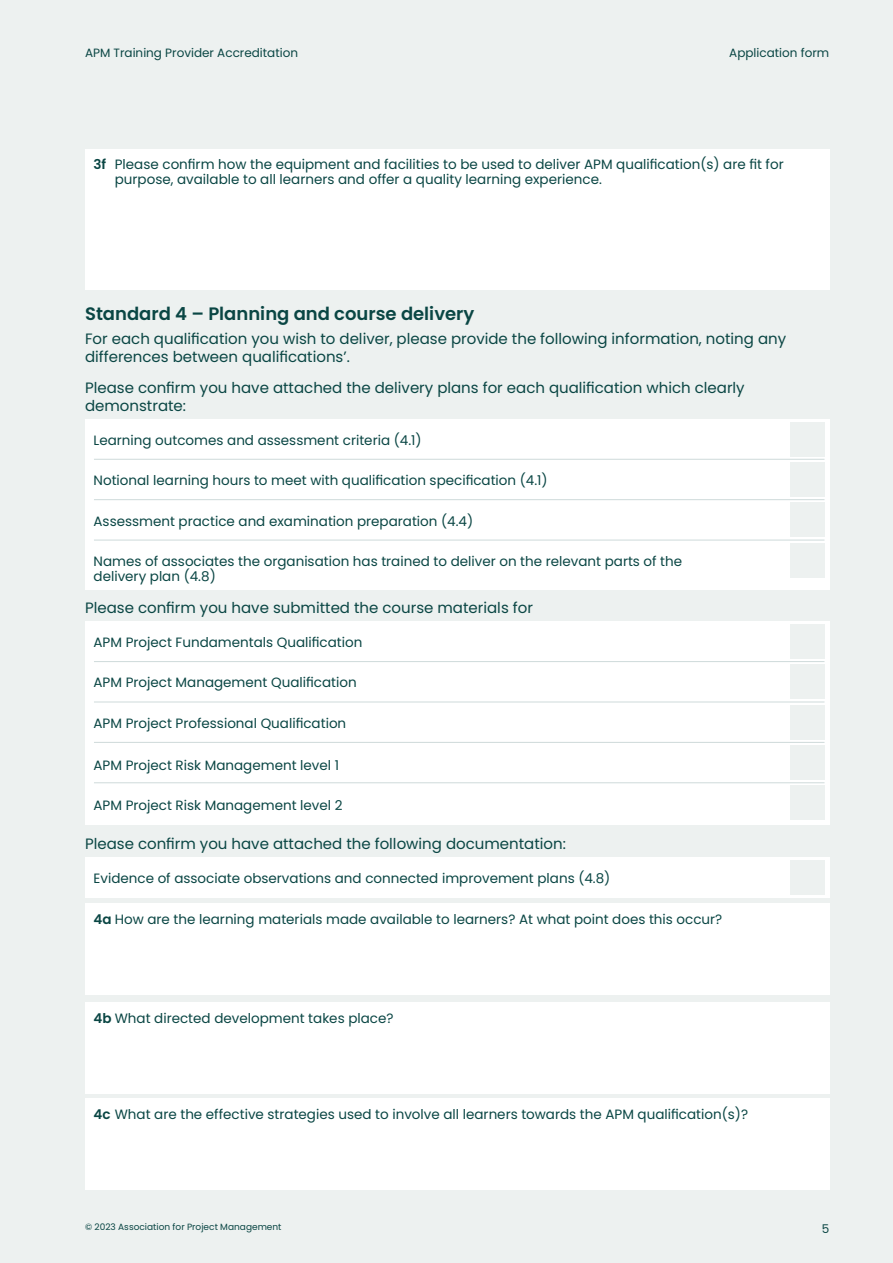
<style>
.page{position:relative;width:893px;height:1263px;background:#edf1f0}
.page>*{position:absolute;margin:0;border:0;box-sizing:border-box;transform-origin:0 0}
.t1{font:600 18px "Poppins";color:#0a4644}
.t2{font:15px/18px "Poppins";color:#0a4644}
.t3{font:13.5px/15px "Poppins";color:#0a4644}
.t4{font:12px "Poppins";color:#0a4644}
.t5{font:9px "Poppins";color:#0a4644}
.s1{font-weight:600}
</style>
<div class="page">
<div style="left:85px;top:904px;width:744px;height:91px;background:#fff"></div>
<div style="left:85px;top:1002px;width:744px;height:91px;background:#fff"></div>
<div style="left:85px;top:1098px;width:744px;height:91px;background:#fff"></div>
<div style="left:85px;top:857px;width:744px;height:41px;background:#fff"></div>
<div style="left:791px;top:860px;width:34px;height:34px;background:#edf1f0"></div>
<div style="left:85px;top:149px;width:744px;height:140px;background:#fff"></div>
<div style="left:85px;top:419px;width:744px;height:171px;background:#fff"></div>
<div style="left:791px;top:422px;width:34px;height:34px;background:#edf1f0"></div>
<div style="left:791px;top:543px;width:34px;height:34px;background:#edf1f0"></div>
<div style="left:791px;top:462px;width:34px;height:34px;background:#edf1f0"></div>
<div style="left:791px;top:503px;width:34px;height:34px;background:#edf1f0"></div>
<hr style="left:94px;top:459px;width:730px;height:1px;background:#cedada">
<hr style="left:94px;top:499px;width:730px;height:1px;background:#cedada">
<hr style="left:94px;top:540px;width:730px;height:1px;background:#cedada">
<div style="left:85px;top:621px;width:744px;height:204px;background:#fff"></div>
<div style="left:791px;top:624px;width:34px;height:34px;background:#edf1f0"></div>
<div style="left:791px;top:745px;width:34px;height:34px;background:#edf1f0"></div>
<div style="left:791px;top:786px;width:34px;height:34px;background:#edf1f0"></div>
<div style="left:791px;top:665px;width:34px;height:34px;background:#edf1f0"></div>
<div style="left:791px;top:705px;width:34px;height:34px;background:#edf1f0"></div>
<hr style="left:94px;top:661px;width:730px;height:1px;background:#cedada">
<hr style="left:94px;top:702px;width:730px;height:1px;background:#cedada">
<hr style="left:94px;top:742px;width:730px;height:1px;background:#cedada">
<hr style="left:94px;top:782px;width:730px;height:1px;background:#cedada">
<p class="t4" style="left:85px;top:46px;width:215px">APM Training Provider Accreditation</p>
<p class="t4" style="left:729px;top:46px;width:101px">Application form</p>
<p class="t3" style="left:115px;top:157px;width:670px;text-indent:-21px"><span class="s1">3f</span> Please confirm how the equipment and facilities to be used to deliver APM qualification(s) are fit for purpose, available to all learners and offer a quality learning experience.</p>
<h1 class="t1" style="left:85px;top:303px;width:391px">Standard 4 – Planning and course delivery</h1>
<p class="t2" style="left:85px;top:330px;width:703px">For each qualification you wish to deliver, please provide the following information, noting any differences between qualifications’.</p>
<p class="t2" style="left:85px;top:379px;width:661px">Please confirm you have attached the delivery plans for each qualification which clearly demonstrate:</p>
<p class="t3" style="left:94px;top:433px;width:330px">Learning outcomes and assessment criteria (4.1)</p>
<p class="t3" style="left:94px;top:473px;width:456px">Notional learning hours to meet with qualification specification (4.1)</p>
<p class="t3" style="left:94px;top:513px;width:381px">Assessment practice and examination preparation (4.4)</p>
<p class="t3" style="left:94px;top:554px;width:590px">Names of associates the organisation has trained to deliver on the relevant parts of the delivery plan (4.8)</p>
<p class="t2" style="left:85px;top:599px;width:449px">Please confirm you have submitted the course materials for</p>
<p class="t3" style="left:94px;top:635px;width:270px">APM Project Fundamentals Qualification</p>
<p class="t3" style="left:94px;top:675px;width:265px">APM Project Management Qualification</p>
<p class="t3" style="left:94px;top:716px;width:254px">APM Project Professional Qualification</p>
<p class="t3" style="left:94px;top:757px;width:247px">APM Project Risk Management level 1</p>
<p class="t3" style="left:94px;top:798px;width:250px">APM Project Risk Management level 2</p>
<p class="t2" style="left:85px;top:834px;width:482px">Please confirm you have attached the following documentation:</p>
<p class="t3" style="left:94px;top:871px;width:518px">Evidence of associate observations and connected improvement plans (4.8)</p>
<p class="t3" style="left:94px;top:912px;width:630px"><span class="s1">4a</span> How are the learning materials made available to learners? At what point does this occur?</p>
<p class="t3" style="left:94px;top:1010px;width:301px"><span class="s1">4b</span> What directed development takes place?</p>
<p class="t3" style="left:94px;top:1107px;width:656px"><span class="s1">4c</span> What are the effective strategies used to involve all learners towards the APM qualification(s)?</p>
<p class="t5" style="left:85px;top:1221px;width:198px">© 2023 Association for Project Management</p>
<p class="t4" style="left:822px;top:1222px;width:9px">5</p>
</div>
